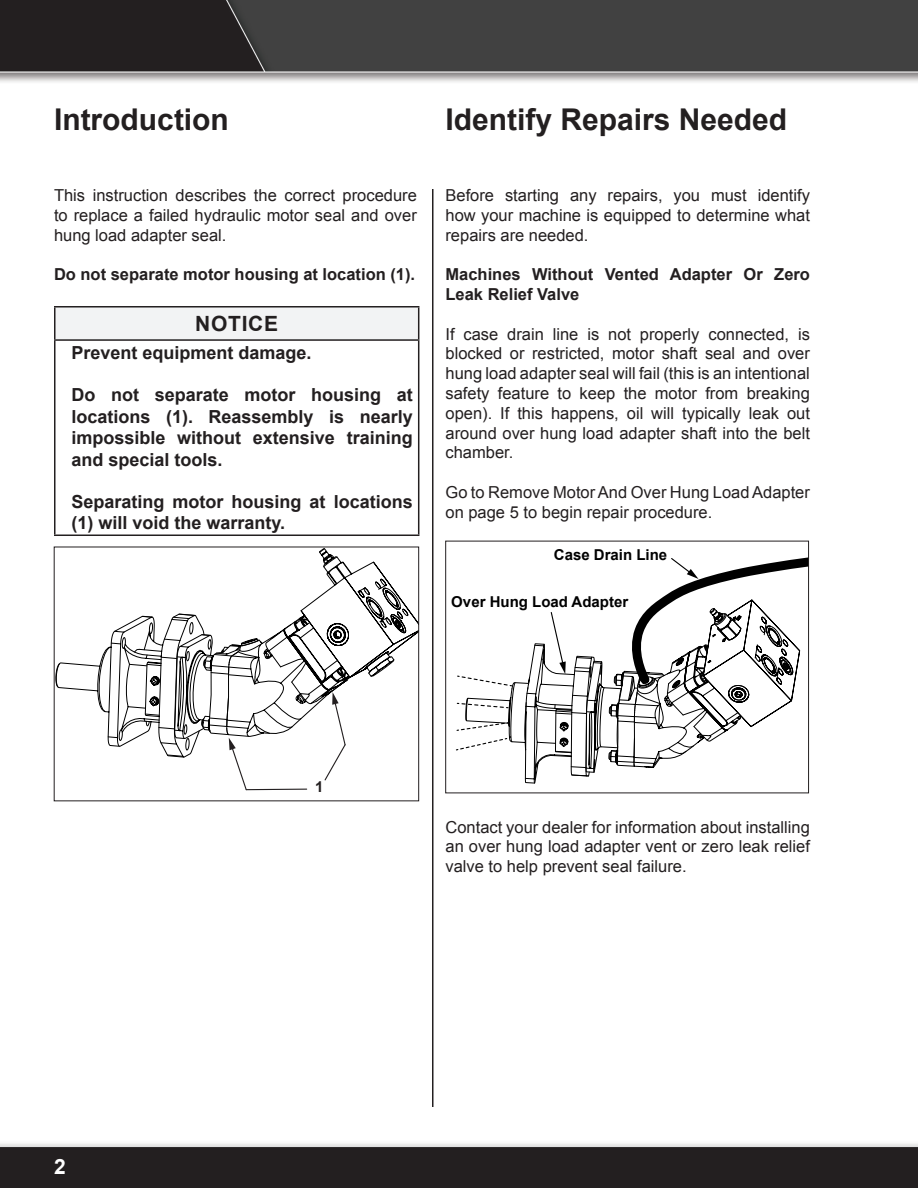
<style>
.page{position:relative;width:918px;height:1188px;background:#fff}
.page>*{position:absolute;margin:0;border:0;box-sizing:border-box;transform-origin:0 0}
.Page_Heading{font:700 30px "Arial";color:#231f20}
.Notice{font:700 21px "Arial";letter-spacing:.035em;color:#231f20}
.t1{font:700 21px "Arial";color:#fff}
.Warning_Text{font:700 18px/21.6px "Arial";color:#231f20;text-align:justify}
.Normal_Text{font:16.5px/19.8px "Arial";color:#231f20;text-align:justify}
.Normal_Text-2{font:700 16.5px/19.8px "Arial";color:#231f20}
.t2{font:700 15px "Arial";color:#000}
.t3{font:700 15px "Arial";color:#231f20}
</style>
<div class="page">
<img style="left:0;top:0;width:918px;height:1188px">
<hr style="left:432px;top:189px;width:2px;height:918px;background:#231f20">
<div style="left:55px;top:307px;width:364px;height:33px;background:#f2f3f4"></div>
<hr style="left:54px;top:341px;width:2px;height:194px;background:#231f20">
<hr style="left:418px;top:341px;width:1px;height:194px;background:#231f20">
<hr style="left:54px;top:535px;width:365px;height:1px;background:#231f20">
<hr style="left:54px;top:306px;width:365px;height:2px;background:#231f20">
<hr style="left:54px;top:308px;width:2px;height:31px;background:#231f20">
<hr style="left:418px;top:308px;width:1px;height:31px;background:#231f20">
<hr style="left:54px;top:339px;width:365px;height:2px;background:#231f20">
<svg style="left:56px;top:549px;width:361px;height:242px"></svg>
<svg style="left:456px;top:550px;width:351px;height:234px"></svg>
<p class="Page_Heading" style="left:54px;top:98px;width:176px">Introduction</p>
<p class="Normal_Text" style="left:54px;top:185px;width:364px">This instruction describes the correct procedure to replace a failed hydraulic motor seal and over hung load adapter seal.</p>
<p class="Normal_Text-2" style="left:54px;top:265px;width:363px">Do not separate motor housing at location (1).</p>
<p class="Notice" style="left:195px;top:309px;width:85px">NOTICE</p>
<p class="Warning_Text" style="left:72px;top:342px;width:242px">Prevent equipment damage.</p>
<p class="Warning_Text" style="left:72px;top:384px;width:343px">Do not separate motor housing at locations (1). Reassembly is nearly impossible without extensive training and special tools.</p>
<p class="Warning_Text" style="left:72px;top:491px;width:343px">Separating motor housing at locations (1) will void the warranty.</p>
<p class="Page_Heading" style="left:446px;top:98px;width:343px">Identify Repairs Needed</p>
<p class="Normal_Text" style="left:446px;top:185px;width:366px">Before starting any repairs, you must identify how your machine is equipped to determine what repairs are needed.</p>
<p class="Normal_Text-2" style="left:446px;top:265px;width:366px">Machines Without Vented Adapter Or Zero<br>Leak Relief Valve</p>
<p class="Normal_Text" style="left:446px;top:324px;width:366px">If case drain line is not properly connected, is blocked or restricted, motor shaft seal and over hung load adapter seal will fail (this is an intentional safety feature to keep the motor from breaking open). If this happens, oil will typically leak out around over hung load adapter shaft into the belt chamber.</p>
<p class="Normal_Text" style="left:446px;top:482px;width:366px">Go to Remove Motor And Over Hung Load Adapter on page 5 to begin repair procedure.</p>
<p class="t2" style="left:554px;top:544px;width:115px">Case Drain Line</p>
<p class="t2" style="left:451px;top:591px;width:178px">Over Hung Load Adapter</p>
<p class="t3" style="left:315px;top:776px;width:10px">1</p>
<p class="Normal_Text" style="left:446px;top:817px;width:366px">Contact your dealer for information about installing an over hung load adapter vent or zero leak relief valve to help prevent seal failure.</p>
<p class="t1" style="left:54px;top:1151px;width:13px">2</p>
</div>
